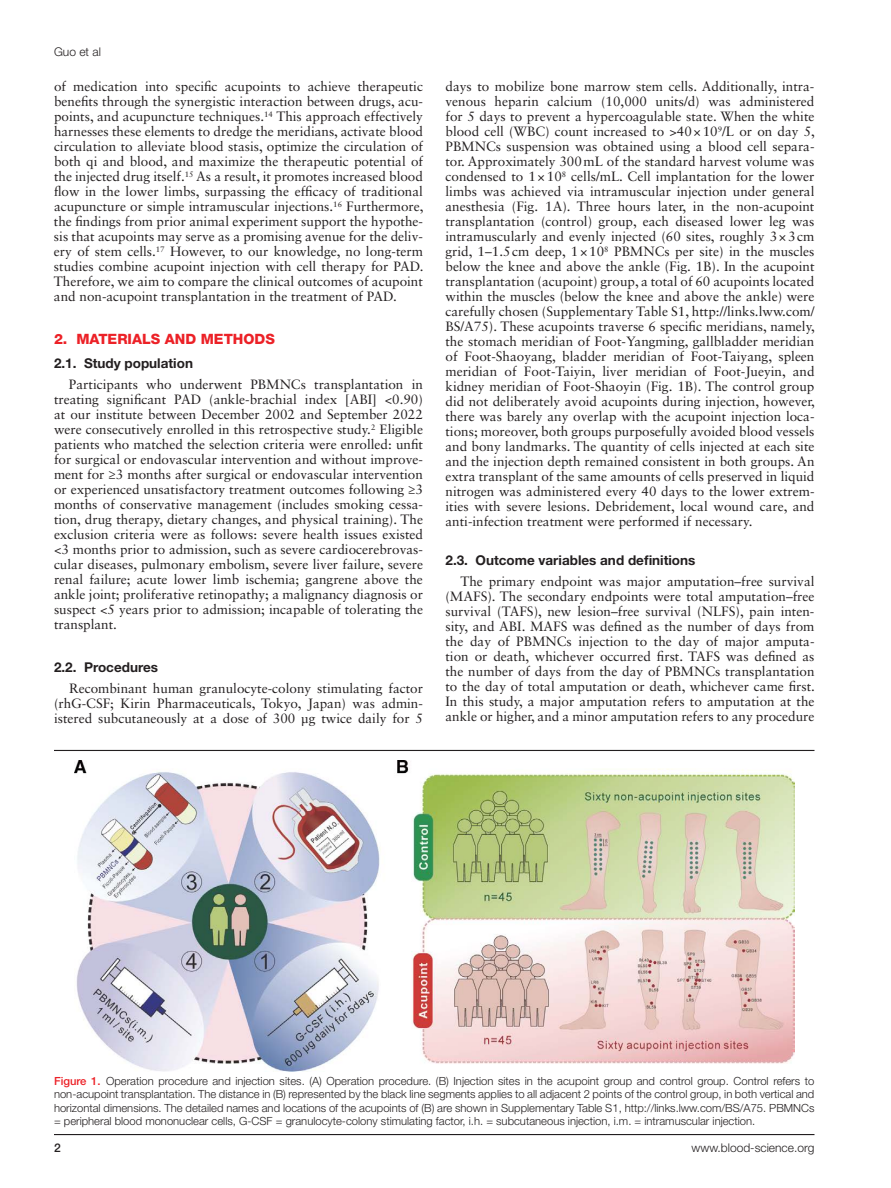
<style>
.page{position:relative;width:891px;height:1188px;background:#fff}
.page>*{position:absolute;margin:0;border:0;box-sizing:border-box;transform-origin:0 0}
.t1{font:800 14.25px "Helvetica Neue LT Std";color:#ec2127}
.t2{font:13.5px/15px "Sabon LT Std";color:#231f20;text-align:justify}
.t3{font:700 13.5px "Helvetica Neue LT Std";color:#231f20}
.t4{font:300 12px "Helvetica Neue LT Std";color:#231f20}
.t5{font:500 12px "Helvetica Neue LT Std";color:#231f20}
.t6{font:300 11.25px/13.5px "Helvetica Neue LT Std";color:#231f20;text-align:justify}
.s1{font-weight:500;color:#ec2127}
</style>
<div class="page">
<img style="left:74px;top:761px;width:720px;height:310px">
<hr style="left:54px;top:750px;width:760px;height:1px;background:#231f20">
<hr style="left:54px;top:1134px;width:760px;height:1px;background:#231f20">
<p class="t4" style="left:54px;top:44px;width:48px">Guo et al</p>
<p class="t2" style="left:54px;top:79px;width:371px">of medication into specific acupoints to achieve therapeutic benefits through the synergistic interaction between drugs, acu&shy;points, and acupuncture techniques.<sup>14</sup> This approach effectively harnesses these elements to dredge the meridians, activate blood circulation to alleviate blood stasis, optimize the circulation of both qi and blood, and maximize the therapeutic potential of the injected drug itself.<sup>15</sup> As a result, it promotes increased blood flow in the lower limbs, surpassing the efficacy of traditional acupuncture or simple intramuscular injections.<sup>16</sup> Furthermore, the findings from prior animal experiment support the hypothe&shy;sis that acupoints may serve as a promising avenue for the deliv&shy;ery of stem cells.<sup>17</sup> However, to our knowledge, no long-term studies combine acupoint injection with cell therapy for PAD.<br>Therefore, we aim to compare the clinical outcomes of acupoint and non-acupoint transplantation in the treatment of PAD.</p>
<p class="t1" style="left:54px;top:331px;width:222px">2. MATERIALS AND METHODS</p>
<p class="t3" style="left:54px;top:355px;width:141px">2.1. Study population</p>
<p class="t2" style="left:54px;top:377px;width:371px;text-indent:15px">Participants who underwent PBMNCs transplantation in treating significant PAD (ankle-brachial index [ABI] &lt;0.90) at our institute between December 2002 and September 2022 were consecutively enrolled in this retrospective study.<sup>2</sup> Eligible patients who matched the selection criteria were enrolled: unfit for surgical or endovascular intervention and without improve&shy;ment for ≥3 months after surgical or endovascular intervention or experienced unsatisfactory treatment outcomes following ≥3 months of conservative management (includes smoking cessa&shy;tion, drug therapy, dietary changes, and physical training). The exclusion criteria were as follows: severe health issues existed &lt;3 months prior to admission, such as severe cardiocerebrovas&shy;cular diseases, pulmonary embolism, severe liver failure, severe renal failure; acute lower limb ischemia; gangrene above the ankle joint; proliferative retinopathy; a malignancy diagnosis or suspect &lt;5 years prior to admission; incapable of tolerating the transplant.</p>
<p class="t3" style="left:54px;top:659px;width:106px">2.2. Procedures</p>
<p class="t2" style="left:54px;top:681px;width:371px;text-indent:15px">Recombinant human granulocyte-colony stimulating factor (rhG-CSF; Kirin Pharmaceuticals, Tokyo, Japan) was admin&shy;istered subcutaneously at a dose of 300 μg twice daily for 5</p>
<p class="t2" style="left:445px;top:79px;width:371px">days to mobilize bone marrow stem cells. Additionally, intra&shy;venous heparin calcium (10,000 units/d) was administered for 5 days to prevent a hypercoagulable state. When the white blood cell (WBC) count increased to &gt;40×10<sup>9</sup>/L or on day 5, PBMNCs suspension was obtained using a blood cell separa&shy;tor. Approximately 300mL of the standard harvest volume was condensed to 1×10<sup>8</sup> cells/mL. Cell implantation for the lower limbs was achieved via intramuscular injection under general anesthesia (Fig. 1A). Three hours later, in the non-acupoint transplantation (control) group, each diseased lower leg was intramuscularly and evenly injected (60 sites, roughly 3×3cm grid, 1–1.5cm deep, 1×10<sup>8</sup> PBMNCs per site) in the muscles below the knee and above the ankle (Fig. 1B). In the acupoint transplantation (acupoint) group, a total of 60 acupoints located within the muscles (below the knee and above the ankle) were carefully chosen (Supplementary Table S1, http://links.lww.com/ BS/A75). These acupoints traverse 6 specific meridians, namely, the stomach meridian of Foot-Yangming, gallbladder meridian of Foot-Shaoyang, bladder meridian of Foot-Taiyang, spleen meridian of Foot-Taiyin, liver meridian of Foot-Jueyin, and kidney meridian of Foot-Shaoyin (Fig. 1B). The control group did not deliberately avoid acupoints during injection, however, there was barely any overlap with the acupoint injection loca&shy;tions; moreover, both groups purposefully avoided blood vessels and bony landmarks. The quantity of cells injected at each site and the injection depth remained consistent in both groups. An extra transplant of the same amounts of cells preserved in liquid nitrogen was administered every 40 days to the lower extrem&shy;ities with severe lesions. Debridement, local wound care, and anti-infection treatment were performed if necessary.</p>
<p class="t3" style="left:445px;top:552px;width:251px">2.3. Outcome variables and definitions</p>
<p class="t2" style="left:445px;top:574px;width:371px;text-indent:15px">The primary endpoint was major amputation–free survival (MAFS). The secondary endpoints were total amputation–free survival (TAFS), new lesion–free survival (NLFS), pain inten&shy;sity, and ABI. MAFS was defined as the number of days from the day of PBMNCs injection to the day of major amputa&shy;tion or death, whichever occurred first. TAFS was defined as the number of days from the day of PBMNCs transplantation to the day of total amputation or death, whichever came first.<br>In this study, a major amputation refers to amputation at the ankle or higher, and a minor amputation refers to any procedure</p>
<p class="t6" style="left:54px;top:1074px;width:762px"><span class="s1">Figure 1.</span> Operation procedure and injection sites. (A) Operation procedure. (B) Injection sites in the acupoint group and control group. Control refers to non-acupoint transplantation. The distance in (B) represented by the black line segments applies to all adjacent 2 points of the control group, in both vertical and horizontal dimensions. The detailed names and locations of the acupoints of (B) are shown in Supplementary Table S1, http://links.lww.com/BS/A75. PBMNCs = peripheral blood mononuclear cells, G-CSF = granulocyte-colony stimulating factor, i.h. = subcutaneous injection, i.m. = intramuscular injection.</p>
<p class="t5" style="left:54px;top:1140px;width:8px">2</p>
<p class="t4" style="left:692px;top:1140px;width:124px">www.blood-science.org</p>
</div>
